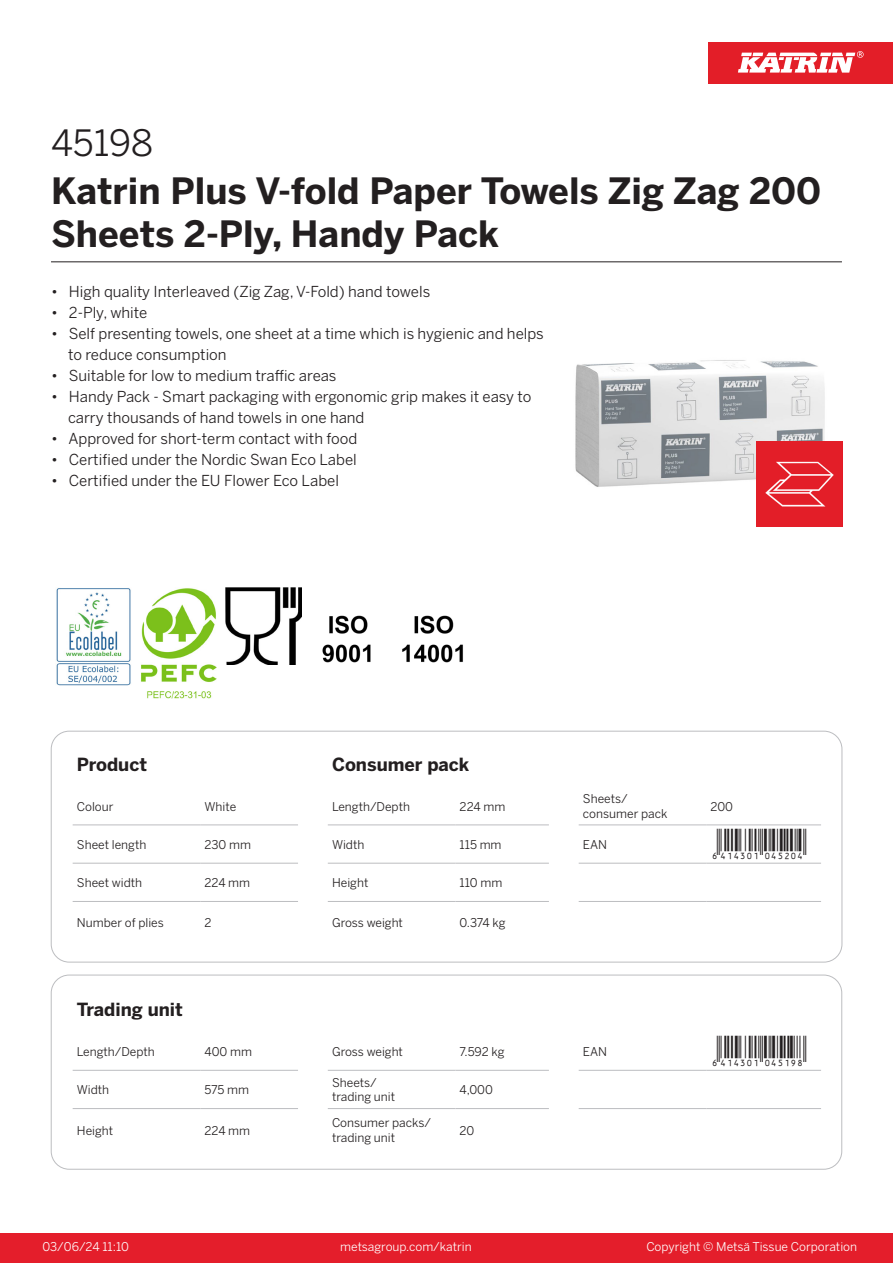
<style>
.page{position:relative;width:893px;height:1263px;background:#fff}
.page>*{position:absolute;margin:0;border:0;box-sizing:border-box;transform-origin:0 0}
.Product_Name{font:700 36px/43.2px "Benton Sans";color:#231f20}
.External_material_co{font:36px "Benton Sans";color:#231f20}
.T_EAN{font:30px "Viisas EAN Matala";color:#231f20}
.T_TableHeader{font:700 18px "Benton Sans";color:#231f20}
.MarketingBullets{font:15px/21px "Benton Sans";color:#231f20}
.T_TableBody{font:12px/14.4px "Benton Sans";color:#231f20}
.t1{font:12px "Benton Sans";color:#fff}
</style>
<div class="page">
<div style="left:0;top:1233px;width:893px;height:30px;background:#e41e2b"></div>
<div style="left:708px;top:43px;width:185px;height:41px;background:#e31e28"></div>
<svg style="left:738px;top:51px;width:126px;height:22px"></svg>
<hr style="left:73px;top:825px;width:127px;height:1px;background:#bcbdc0">
<hr style="left:200px;top:825px;width:98px;height:1px;background:#bcbdc0">
<hr style="left:328px;top:825px;width:127px;height:1px;background:#bcbdc0">
<hr style="left:455px;top:825px;width:94px;height:1px;background:#bcbdc0">
<hr style="left:579px;top:825px;width:127px;height:1px;background:#bcbdc0">
<hr style="left:706px;top:825px;width:115px;height:1px;background:#bcbdc0">
<hr style="left:73px;top:863px;width:127px;height:1px;background:#bcbdc0">
<hr style="left:200px;top:863px;width:98px;height:1px;background:#bcbdc0">
<hr style="left:328px;top:863px;width:127px;height:1px;background:#bcbdc0">
<hr style="left:455px;top:863px;width:94px;height:1px;background:#bcbdc0">
<hr style="left:579px;top:863px;width:127px;height:1px;background:#bcbdc0">
<hr style="left:706px;top:863px;width:115px;height:1px;background:#bcbdc0">
<hr style="left:73px;top:901px;width:127px;height:1px;background:#bcbdc0">
<hr style="left:200px;top:901px;width:98px;height:1px;background:#bcbdc0">
<hr style="left:328px;top:901px;width:127px;height:1px;background:#bcbdc0">
<hr style="left:455px;top:901px;width:94px;height:1px;background:#bcbdc0">
<hr style="left:579px;top:901px;width:127px;height:1px;background:#bcbdc0">
<hr style="left:706px;top:901px;width:115px;height:1px;background:#bcbdc0">
<div style="left:51px;top:731px;width:791px;height:231px;border:1px solid #bcbdc0;border-radius:18px"></div>
<hr style="left:73px;top:1070px;width:127px;height:1px;background:#bcbdc0">
<hr style="left:200px;top:1070px;width:98px;height:1px;background:#bcbdc0">
<hr style="left:328px;top:1070px;width:127px;height:1px;background:#bcbdc0">
<hr style="left:455px;top:1070px;width:94px;height:1px;background:#bcbdc0">
<hr style="left:579px;top:1070px;width:127px;height:1px;background:#bcbdc0">
<hr style="left:706px;top:1070px;width:115px;height:1px;background:#bcbdc0">
<hr style="left:73px;top:1108px;width:127px;height:1px;background:#bcbdc0">
<hr style="left:200px;top:1108px;width:98px;height:1px;background:#bcbdc0">
<hr style="left:328px;top:1108px;width:127px;height:1px;background:#bcbdc0">
<hr style="left:455px;top:1108px;width:94px;height:1px;background:#bcbdc0">
<hr style="left:579px;top:1108px;width:127px;height:1px;background:#bcbdc0">
<hr style="left:706px;top:1108px;width:115px;height:1px;background:#bcbdc0">
<div style="left:51px;top:975px;width:791px;height:194px;border:1px solid #bcbdc0;border-radius:18px"></div>
<img style="left:575px;top:360px;width:263px;height:167px">
<img style="left:56px;top:588px;width:75px;height:98px">
<img style="left:141px;top:588px;width:76px;height:111px">
<img style="left:225px;top:587px;width:77px;height:77px">
<img style="left:322px;top:615px;width:49px;height:48px">
<img style="left:402px;top:615px;width:61px;height:48px">
<img style="left:757px;top:442px;width:85px;height:85px">
<hr style="left:51px;top:261px;width:791px;height:1px;background:#231f20">
<p class="External_material_co" style="left:51px;top:121px;width:104px">45198</p>
<p class="Product_Name" style="left:51px;top:170px;width:772px">Katrin Plus V-fold Paper Towels Zig Zag 200<br>Sheets 2-Ply, Handy Pack</p>
<p class="MarketingBullets" style="left:51px;top:281px;width:381px">• High quality Interleaved (Zig Zag, V-Fold) hand towels</p>
<p class="MarketingBullets" style="left:51px;top:302px;width:98px">• 2-Ply, white</p>
<p class="MarketingBullets" style="left:68px;top:323px;width:477px;text-indent:-17px">• Self presenting towels, one sheet at a time which is hygienic and helps to reduce consumption</p>
<p class="MarketingBullets" style="left:51px;top:365px;width:287px">• Suitable for low to medium traffic areas</p>
<p class="MarketingBullets" style="left:68px;top:386px;width:465px;text-indent:-17px">• Handy Pack - Smart packaging with ergonomic grip makes it easy to carry thousands of hand towels in one hand</p>
<p class="MarketingBullets" style="left:51px;top:428px;width:308px">• Approved for short-term contact with food</p>
<p class="MarketingBullets" style="left:51px;top:449px;width:307px">• Certified under the Nordic Swan Eco Label</p>
<p class="MarketingBullets" style="left:51px;top:470px;width:289px">• Certified under the EU Flower Eco Label</p>
<p class="T_TableHeader" style="left:77px;top:753px;width:72px">Product</p>
<p class="T_TableHeader" style="left:332px;top:753px;width:139px">Consumer pack</p>
<p class="T_TableBody" style="left:77px;top:799px;width:38px">Colour</p>
<p class="T_TableBody" style="left:204px;top:799px;width:33px">White</p>
<p class="T_TableBody" style="left:332px;top:799px;width:79px">Length/Depth</p>
<p class="T_TableBody" style="left:460px;top:799px;width:47px">224 mm</p>
<p class="T_TableBody" style="left:583px;top:792px;width:46px">Sheets/</p>
<p class="T_TableBody" style="left:583px;top:806px;width:86px">consumer pack</p>
<p class="T_TableBody" style="left:710px;top:799px;width:24px">200</p>
<p class="T_TableBody" style="left:77px;top:837px;width:71px">Sheet length</p>
<p class="T_TableBody" style="left:204px;top:837px;width:48px">230 mm</p>
<p class="T_TableBody" style="left:332px;top:837px;width:34px">Width</p>
<p class="T_TableBody" style="left:460px;top:837px;width:43px">115 mm</p>
<p class="T_TableBody" style="left:583px;top:837px;width:26px">EAN</p>
<p class="T_EAN" style="left:710px;top:829px;width:97px">*6414301045204*</p>
<p class="T_TableBody" style="left:77px;top:875px;width:67px">Sheet width</p>
<p class="T_TableBody" style="left:204px;top:875px;width:47px">224 mm</p>
<p class="T_TableBody" style="left:332px;top:875px;width:38px">Height</p>
<p class="T_TableBody" style="left:460px;top:875px;width:44px">110 mm</p>
<p class="T_TableBody" style="left:77px;top:916px;width:88px">Number of plies</p>
<p class="T_TableBody" style="left:204px;top:916px;width:9px">2</p>
<p class="T_TableBody" style="left:332px;top:916px;width:72px">Gross weight</p>
<p class="T_TableBody" style="left:460px;top:916px;width:48px">0.374 kg</p>
<p class="T_TableHeader" style="left:77px;top:998px;width:108px">Trading unit</p>
<p class="T_TableBody" style="left:77px;top:1044px;width:79px">Length/Depth</p>
<p class="T_TableBody" style="left:204px;top:1044px;width:49px">400 mm</p>
<p class="T_TableBody" style="left:332px;top:1044px;width:72px">Gross weight</p>
<p class="T_TableBody" style="left:460px;top:1044px;width:47px">7.592 kg</p>
<p class="T_TableBody" style="left:583px;top:1044px;width:26px">EAN</p>
<p class="T_EAN" style="left:710px;top:1036px;width:97px">*6414301045198*</p>
<p class="T_TableBody" style="left:77px;top:1082px;width:34px">Width</p>
<p class="T_TableBody" style="left:204px;top:1082px;width:46px">575 mm</p>
<p class="T_TableBody" style="left:332px;top:1075px;width:46px">Sheets/</p>
<p class="T_TableBody" style="left:332px;top:1090px;width:65px">trading unit</p>
<p class="T_TableBody" style="left:460px;top:1082px;width:35px">4,000</p>
<p class="T_TableBody" style="left:77px;top:1123px;width:38px">Height</p>
<p class="T_TableBody" style="left:204px;top:1123px;width:47px">224 mm</p>
<p class="T_TableBody" style="left:332px;top:1116px;width:100px">Consumer packs/ trading unit</p>
<p class="T_TableBody" style="left:460px;top:1123px;width:16px">20</p>
<p class="t1" style="left:43px;top:1239px;width:88px">03/06/24 11:10</p>
<p class="t1" style="left:340px;top:1239px;width:133px">metsagroup.com/katrin</p>
<p class="t1" style="left:646px;top:1239px;width:212px">Copyright © Metsä Tissue Corporation</p>
</div>
